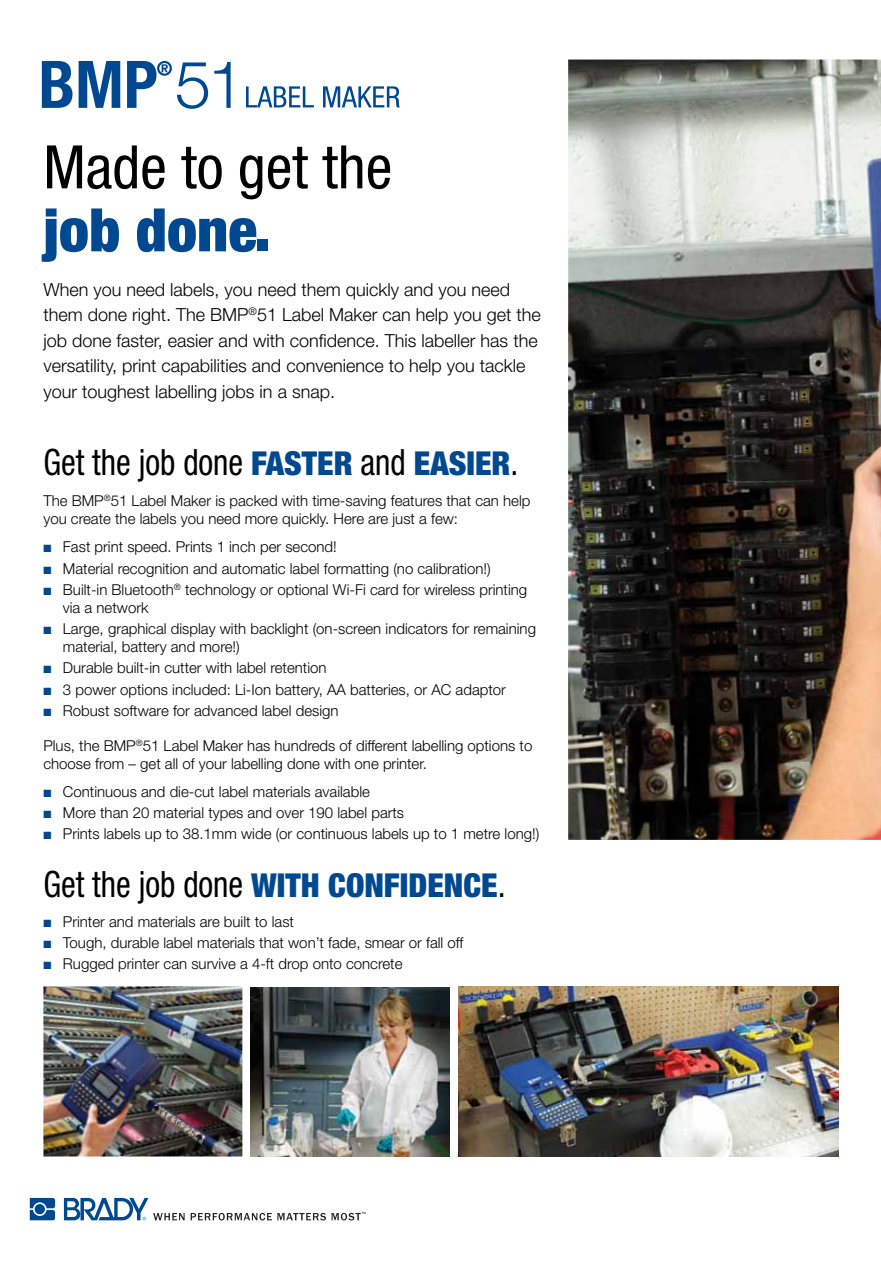
<style>
.page{position:relative;width:881px;height:1263px;background:#fff}
.page>*{position:absolute;margin:0;border:0;box-sizing:border-box;transform-origin:0 0}
.t1{font:condensed 60px/63px "Helvetica Neue LT Std";color:#000}
.t2{font:condensed 36.3px "Helvetica Neue LT Std";color:#000;scale:.91 1}
.t3{font:300 18px/25.5px "Helvetica Neue LT Std";color:#000}
.t4{font:300 15px/18px "Helvetica Neue LT Std";color:#000}
.s1{font-weight:900;color:#004990}
.s2{font-weight:900;font-size:33px;color:#004990}
.s3{color:#004990}
</style>
<div class="page">
<svg style="left:30px;top:1198px;width:25px;height:22px"></svg>
<div style="left:35px;top:1204px;width:10px;height:10px;background:#004990;border-radius:50%"></div>
<svg style="left:64px;top:1198px;width:120px;height:22px"></svg>
<svg style="left:190px;top:1212px;width:175px;height:8px"></svg>
<img style="left:458px;top:986px;width:380px;height:170px">
<img style="left:251px;top:988px;width:198px;height:168px">
<img style="left:43px;top:986px;width:199px;height:170px">
<img style="left:568px;top:60px;width:312px;height:780px">
<svg style="left:42px;top:61px;width:30px;height:47px"></svg>
<svg style="left:79px;top:61px;width:41px;height:47px"></svg>
<svg style="left:127px;top:61px;width:81px;height:47px"></svg>
<svg style="left:214px;top:62px;width:16px;height:46px"></svg>
<svg style="left:246px;top:86px;width:68px;height:21px"></svg>
<svg style="left:323px;top:86px;width:77px;height:21px"></svg>
<p class="t1" style="left:43px;top:135px;width:350px">Made to get the <span class="s1">job done.</span></p>
<p class="t3" style="left:43px;top:276px;width:498px">When you need labels, you need them quickly and you need them done right. The BMP<sup>®</sup>51 Label Maker can help you get the job done faster, easier and with confidence. This labeller has the versatility, print capabilities and convenience to help you tackle your toughest labelling jobs in a snap.</p>
<p class="t2" style="left:43px;top:441px;width:523px">Get the job done <span class="s2">FASTER</span> and <span class="s2">EASIER</span>.</p>
<p class="t4" style="left:43px;top:492px;width:488px">The BMP<sup>®</sup>51 Label Maker is packed with time-saving features that can help you create the labels you need more quickly. Here are just a few:</p>
<p class="t4" style="left:43px;top:538px;width:295px"><span class="s3">■</span> Fast print speed. Prints 1 inch per second!</p>
<p class="t4" style="left:43px;top:559px;width:448px"><span class="s3">■</span> Material recognition and automatic label formatting (no calibration!)</p>
<p class="t4" style="left:63px;top:580px;width:465px;text-indent:-20px"><span class="s3">■</span> Built-in Bluetooth<sup>®</sup> technology or optional Wi-Fi card for wireless printing via a network</p>
<p class="t4" style="left:63px;top:619px;width:474px;text-indent:-19px"><span class="s3">■</span> Large, graphical display with backlight (on-screen indicators for remaining material, battery and more!)</p>
<p class="t4" style="left:43px;top:659px;width:284px"><span class="s3">■</span> Durable built-in cutter with label retention</p>
<p class="t4" style="left:43px;top:680px;width:464px"><span class="s3">■</span> 3 power options included: Li-Ion battery, AA batteries, or AC adaptor</p>
<p class="t4" style="left:43px;top:701px;width:296px"><span class="s3">■</span> Robust software for advanced label design</p>
<p class="t4" style="left:43px;top:736px;width:490px">Plus, the BMP<sup>®</sup>51 Label Maker has hundreds of different labelling options to choose from – get all of your labelling done with one printer.</p>
<p class="t4" style="left:43px;top:782px;width:328px"><span class="s3">■</span> Continuous and die-cut label materials available</p>
<p class="t4" style="left:43px;top:803px;width:362px"><span class="s3">■</span> More than 20 material types and over 190 label parts</p>
<p class="t4" style="left:43px;top:824px;width:497px"><span class="s3">■</span> Prints labels up to 38.1mm wide (or continuous labels up to 1 metre long!)</p>
<p class="t2" style="left:43px;top:863px;width:509px">Get the job done <span class="s2">WITH CONFIDENCE</span>.</p>
<p class="t4" style="left:43px;top:912px;width:252px"><span class="s3">■</span> Printer and materials are built to last</p>
<p class="t4" style="left:43px;top:933px;width:421px"><span class="s3">■</span> Tough, durable label materials that won’t fade, smear or fall off</p>
<p class="t4" style="left:43px;top:954px;width:360px"><span class="s3">■</span> Rugged printer can survive a 4-ft drop onto concrete</p>
</div>
